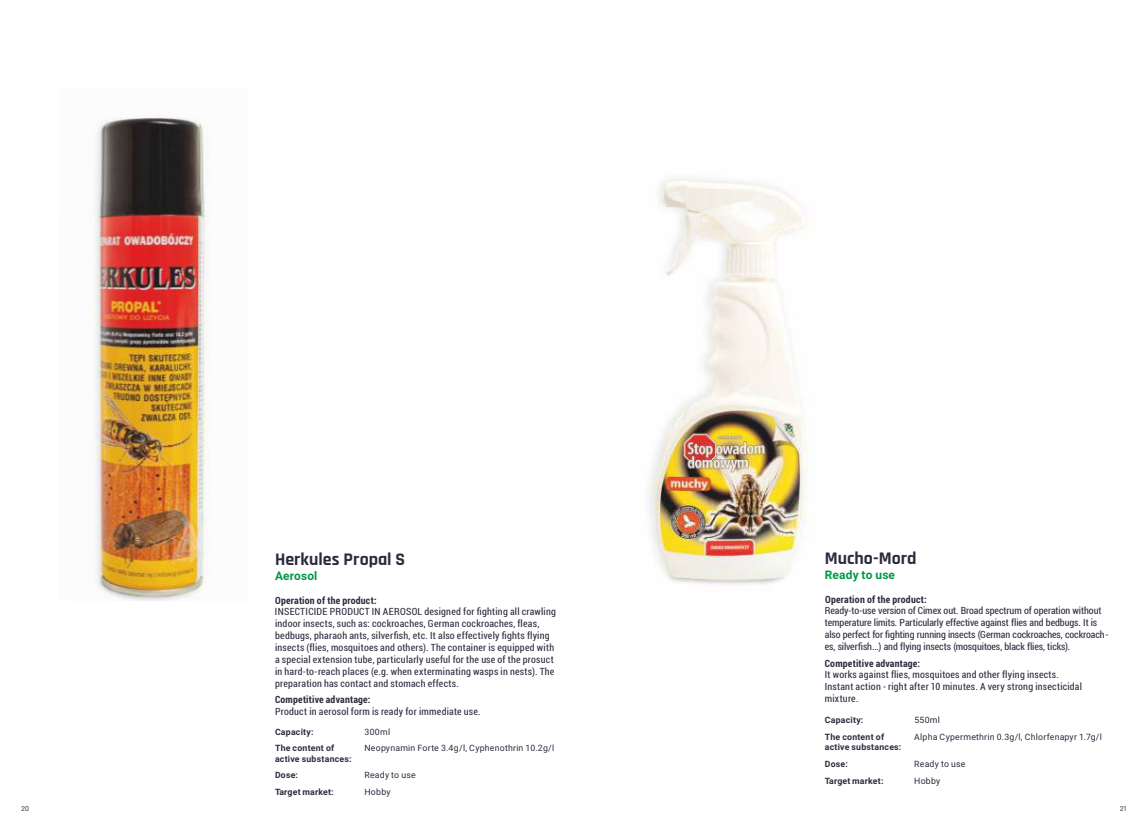
<style>
.page{position:relative;width:1148px;height:833px;background:#fff}
.page>*{position:absolute;margin:0;border:0;box-sizing:border-box;transform-origin:0 0}
.t1{font:700 17.88px "Rajdhani";color:#2b2b3f}
.t2{font:700 11.88px "Roboto";letter-spacing:.01em;color:#009846}
.t3{font:10px/12px "Roboto Condensed";letter-spacing:.02em;color:#2b2b3f}
.t4{font:10px/12px "Roboto Condensed";letter-spacing:-.01em;color:#2b2b3f}
.t5{font:700 10px "Roboto Condensed";letter-spacing:.02em;color:#2b2b3f}
.t6{font:8.75px "Roboto";letter-spacing:.025em;color:#2b2b3f}
.t7{font:700 8.75px/10.5px "Roboto";letter-spacing:.025em;color:#2b2b3f}
.t8{font:500 7.5px "Rajdhani";color:#2b2a29}
</style>
<div class="page">
<img style="left:89px;top:117px;width:121px;height:484px">
<img style="left:648px;top:178px;width:160px;height:407px">
<h1 class="t1" style="left:275px;top:548px;width:132px">Herkules Propal S</h1>
<p class="t2" style="left:275px;top:570px;width:44px">Aerosol</p>
<p class="t5" style="left:275px;top:593px;width:103px">Operation of the product:</p>
<p class="t3" style="left:275px;top:605px;width:283px">INSECTICIDE PRODUCT IN AEROSOL designed for fighting all crawling indoor insects, such as: cockroaches, German cockroaches, fleas, bedbugs, pharaoh ants, silverfish, etc. It also effectively fights flying insects (flies, mosquitoes and others). The container is equipped with a special extension tube, particularly useful for the use of the prosuct in hard-to-reach places (e.g. when exterminating wasps in nests). The preparation has contact and stomach effects.</p>
<p class="t5" style="left:275px;top:692px;width:97px">Competitive advantage:</p>
<p class="t3" style="left:275px;top:705px;width:207px">Product in aerosol form is ready for immediate use.</p>
<p class="t7" style="left:275px;top:727px;width:40px">Capacity:</p>
<p class="t6" style="left:364px;top:728px;width:27px">300ml</p>
<p class="t7" style="left:275px;top:744px;width:78px">The content of active substances:</p>
<p class="t6" style="left:364px;top:744px;width:191px">Neopynamin Forte 3.4g/l, Cyphenothrin 10.2g/l</p>
<p class="t7" style="left:275px;top:771px;width:25px">Dose:</p>
<p class="t6" style="left:364px;top:771px;width:53px">Ready to use</p>
<p class="t7" style="left:275px;top:787px;width:60px">Target market:</p>
<p class="t6" style="left:364px;top:788px;width:27px">Hobby</p>
<h1 class="t1" style="left:824px;top:547px;width:93px">Mucho-Mord</h1>
<p class="t2" style="left:824px;top:569px;width:72px">Ready to use</p>
<p class="t5" style="left:825px;top:592px;width:103px">Operation of the product:</p>
<p class="t4" style="left:824px;top:604px;width:285px">Ready-to-use version of Cimex out. Broad spectrum of operation without temperature limits. Particularly effective against flies and bedbugs. It is also perfect for fighting running insects (German cockroaches, cockroach&shy;es, silverfish...) and flying insects (mosquitoes, black flies, ticks).</p>
<p class="t5" style="left:824px;top:656px;width:97px">Competitive advantage:</p>
<p class="t3" style="left:824px;top:668px;width:259px">It works against flies, mosquitoes and other flying insects.<br>Instant action - right after 10 minutes. A very strong insecticidal mixture.</p>
<p class="t7" style="left:824px;top:715px;width:40px">Capacity:</p>
<p class="t6" style="left:914px;top:716px;width:27px">550ml</p>
<p class="t7" style="left:824px;top:732px;width:78px">The content of active substances:</p>
<p class="t6" style="left:914px;top:733px;width:189px">Alpha Cypermethrin 0.3g/l, Chlorfenapyr 1.7g/l</p>
<p class="t7" style="left:824px;top:759px;width:25px">Dose:</p>
<p class="t6" style="left:914px;top:760px;width:53px">Ready to use</p>
<p class="t7" style="left:824px;top:776px;width:60px">Target market:</p>
<p class="t6" style="left:914px;top:777px;width:27px">Hobby</p>
<p class="t8" style="left:22px;top:804px;width:9px">20</p>
<p class="t8" style="left:1120px;top:804px;width:8px">21</p>
</div>
